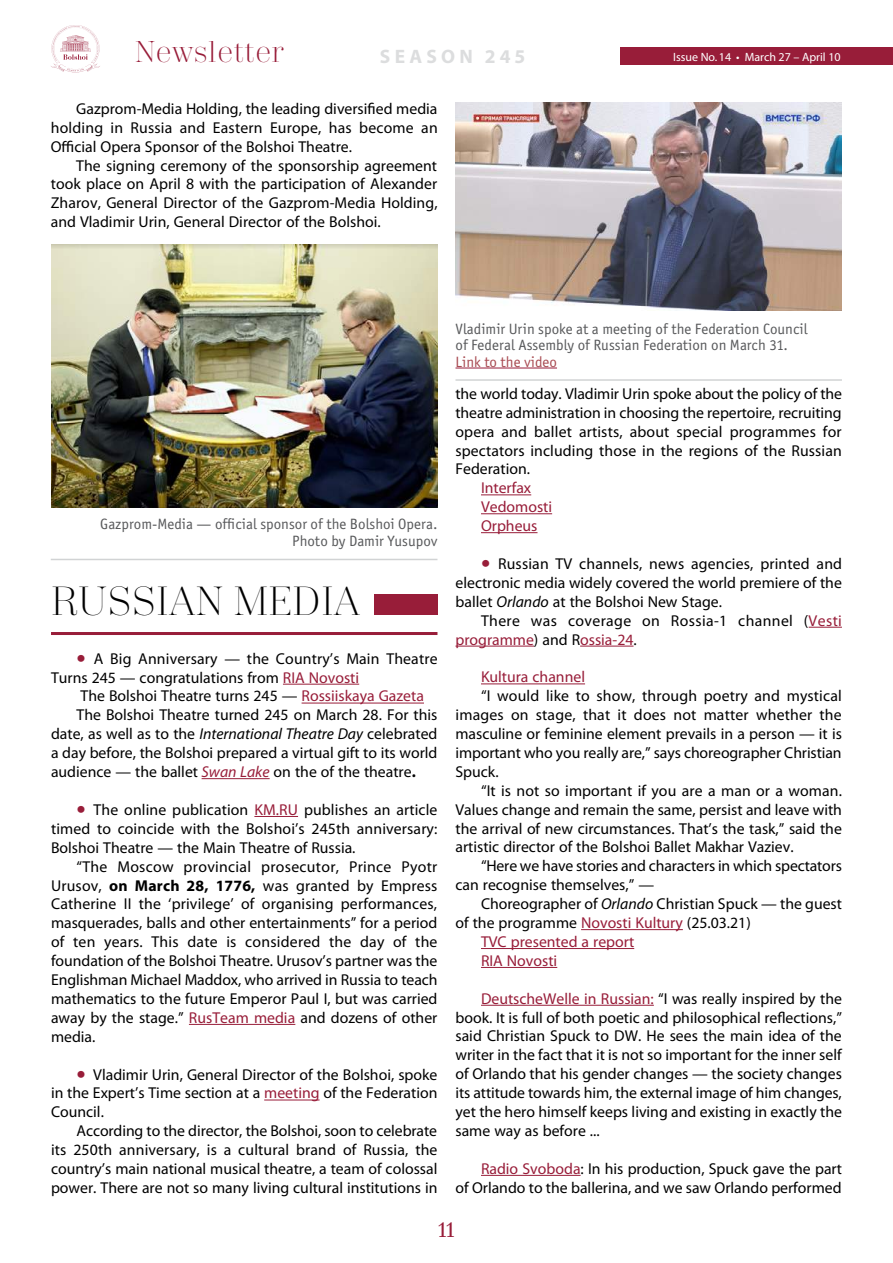
<style>
.page{position:relative;width:893px;height:1263px;background:#fff}
.page>*{position:absolute;margin:0;border:0;box-sizing:border-box;transform-origin:0 0}
.t1{font:300 40.5px "Trivia Serif";color:#000}
.t2{font:300 30px "Trivia Serif";color:#981d39}
.t3{font:21px "Trivia Serif 10 Demo";color:#981d39}
.t4{font:700 19.5px "Myriad Pro";letter-spacing:.22em;color:#dcddde}
.t5{font:15.75px/18.9px "Myriad Pro";color:#000;text-align:justify}
.t6{font:15.75px/18.9px "Myriad Pro";color:#981d39}
.t7{font:15.75px/18.9px "Myriad Pro";letter-spacing:.025em;color:#000}
.t8{font:15px/16.5px "Officina Sans Book ITC";color:#58595b;text-align:right}
.t9{font:15px "Officina Sans Book ITC";color:#a84a51}
.t10{font:12px "Myriad Pro";color:#fff}
.s1{font-size:33px;color:#981d39}
.s2{color:#981d39}
.s3{font-style:italic}
.s4{font-style:italic;color:#981d39}
.s5{font-weight:700}
</style>
<div class="page">
<svg style="left:51px;top:25px;width:49px;height:47px"></svg>
<div style="left:621px;top:48px;width:272px;height:17px;background:#981d39"></div>
<hr style="left:51px;top:632px;width:386px;height:3px;background:#981d39">
<hr style="left:283px;top:684px;width:76px;height:1px;background:#981d39">
<hr style="left:302px;top:703px;width:122px;height:1px;background:#981d39">
<hr style="left:202px;top:778px;width:68px;height:1px;background:#981d39">
<hr style="left:254px;top:816px;width:44px;height:1px;background:#981d39">
<hr style="left:189px;top:1024px;width:106px;height:1px;background:#981d39">
<hr style="left:264px;top:1099px;width:56px;height:1px;background:#981d39">
<img style="left:51px;top:244px;width:386px;height:263px">
<hr style="left:51px;top:559px;width:386px;height:1px;background:#d1d3d4">
<hr style="left:481px;top:494px;width:50px;height:1px;background:#981d39">
<hr style="left:481px;top:513px;width:71px;height:1px;background:#981d39">
<hr style="left:481px;top:532px;width:56px;height:1px;background:#981d39">
<hr style="left:809px;top:627px;width:33px;height:1px;background:#981d39">
<hr style="left:455px;top:646px;width:79px;height:1px;background:#981d39">
<hr style="left:580px;top:646px;width:53px;height:1px;background:#981d39">
<hr style="left:481px;top:683px;width:104px;height:1px;background:#981d39">
<hr style="left:581px;top:929px;width:102px;height:1px;background:#981d39">
<hr style="left:481px;top:948px;width:153px;height:1px;background:#981d39">
<hr style="left:481px;top:967px;width:76px;height:1px;background:#981d39">
<hr style="left:481px;top:1005px;width:173px;height:1px;background:#981d39">
<hr style="left:481px;top:1175px;width:100px;height:1px;background:#981d39">
<img style="left:455px;top:102px;width:387px;height:209px">
<hr style="left:455px;top:379px;width:387px;height:2px;background:#d1d3d4">
<hr style="left:455px;top:368px;width:102px;height:1px;background:#981d39">
<div style="left:374px;top:594px;width:63px;height:20px;background:#981d39"></div>
<h2 class="t2" style="left:135px;top:36px;width:150px">Newsletter</h2>
<p class="t4" style="left:380px;top:44px;width:147px">SEASON 245</p>
<p class="t10" style="left:673px;top:49px;width:169px">Issue No.14 • March 27 – April 10</p>
<p class="t5" style="left:51px;top:99px;width:388px;text-indent:26px">Gazprom-Media Holding, the leading diversified media holding in Russia and Eastern Europe, has become an Official Opera Sponsor of the Bolshoi Theatre.</p>
<p class="t5" style="left:51px;top:156px;width:388px;text-indent:26px">The signing ceremony of the sponsorship agreement took place on April 8 with the participation of Alexander Zharov, General Director of the Gazprom-Media Holding, and Vladimir Urin, General Director of the Bolshoi.</p>
<p class="t8" style="left:100px;top:516px;width:339px">Gazprom-Media — official sponsor of the Bolshoi Opera.<br>Photo by Damir Yusupov</p>
<h1 class="t1" style="left:51px;top:580px;width:311px">RUSSIAN MEDIA</h1>
<p class="t5" style="left:51px;top:649px;width:388px;text-indent:26px"><span class="s1">•</span> A Big Anniversary — the Country’s Main Theatre<br>Turns 245 — congratulations from <span class="s2">RIA Novosti</span></p>
<p class="t5" style="left:81px;top:686px;width:345px">The Bolshoi Theatre turns 245 — <span class="s2">Rossiiskaya Gazeta</span></p>
<p class="t5" style="left:77px;top:705px;width:362px">The Bolshoi Theatre turned 245 on March 28. For this</p>
<p class="t5" style="left:51px;top:724px;width:388px">date, as well as to the <span class="s3">International Theatre Day</span> celebrated</p>
<p class="t5" style="left:51px;top:743px;width:388px">a day before, the Bolshoi prepared a virtual gift to its world</p>
<p class="t5" style="left:51px;top:762px;width:366px">audience — the ballet <span class="s4">Swan Lake</span> on the of the theatre<span class="s5">.</span></p>
<p class="t5" style="left:51px;top:800px;width:388px;text-indent:26px"><span class="s1">•</span> The online publication <span class="s2">KM.RU</span> publishes an article timed to coincide with the Bolshoi’s 245th anniversary:<br>Bolshoi Theatre — the Main Theatre of Russia.</p>
<p class="t5" style="left:51px;top:857px;width:388px;text-indent:26px">“The Moscow provincial prosecutor, Prince Pyotr Urusov, <span class="s5">on March 28, 1776,</span> was granted by Empress Catherine II the ‘privilege’ of organising performances, masquerades, balls and other entertainments” for a period of ten years. This date is considered the day of the foundation of the Bolshoi Theatre. Urusov’s partner was the Englishman Michael Maddox, who arrived in Russia to teach mathematics to the future Emperor Paul I, but was carried away by the stage.” <span class="s2">RusTeam media</span> and dozens of other media.</p>
<p class="t5" style="left:51px;top:1064px;width:388px;text-indent:26px"><span class="s1">•</span> Vladimir Urin, General Director of the Bolshoi, spoke in the Expert’s Time section at a <span class="s2">meeting</span> of the Federation Council.</p>
<p class="t5" style="left:51px;top:1121px;width:388px;text-indent:26px">According to the director, the Bolshoi, soon to celebrate its 250th anniversary, is a cultural brand of Russia, the country’s main national musical theatre, a team of colossal power. There are not so many living cultural institutions in</p>
<p class="t8" style="left:455px;top:320px;width:354px;text-align:left">Vladimir Urin spoke at a meeting of the Federation Council of Federal Assembly of Russian Federation on March 31.</p>
<p class="t9" style="left:455px;top:353px;width:103px">Link to the video</p>
<p class="t5" style="left:455px;top:384px;width:388px">the world today. Vladimir Urin spoke about the policy of the theatre administration in choosing the repertoire, recruiting opera and ballet artists, about special programmes for spectators including those in the regions of the Russian Federation.</p>
<p class="t6" style="left:481px;top:478px;width:73px">Interfax<br>Vedomosti<br>Orpheus</p>
<p class="t5" style="left:455px;top:554px;width:388px;text-indent:26px"><span class="s1">•</span> Russian TV channels, news agencies, printed and electronic media widely covered the world premiere of the ballet <span class="s3">Orlando</span> at the Bolshoi New Stage.</p>
<p class="t7" style="left:455px;top:611px;width:388px;text-indent:26px">There was coverage on Rossia-1 channel (<span class="s2">Vesti programme</span>) and R<span class="s2">ossia-24</span>.</p>
<p class="t6" style="left:481px;top:667px;width:106px">Kultura channel</p>
<p class="t5" style="left:455px;top:686px;width:388px;text-indent:26px">“I would like to show, through poetry and mystical images on stage, that it does not matter whether the masculine or feminine element prevails in a person — it is important who you really are,” says choreographer Christian Spuck.</p>
<p class="t5" style="left:455px;top:781px;width:388px;text-indent:26px">“It is not so important if you are a man or a woman.<br>Values change and remain the same, persist and leave with the arrival of new circumstances. That’s the task,” said the artistic director of the Bolshoi Ballet Makhar Vaziev.</p>
<p class="t5" style="left:455px;top:856px;width:388px;text-indent:26px">“Here we have stories and characters in which spectators can recognise themselves,” —</p>
<p class="t5" style="left:481px;top:894px;width:362px">Choreographer of <span class="s3">Orlando</span> Christian Spuck — the guest</p>
<p class="t5" style="left:455px;top:913px;width:297px">of the programme <span class="s2">Novosti Kultury</span> (25.03.21)</p>
<p class="t6" style="left:481px;top:932px;width:155px">ТVC presented a report</p>
<p class="t6" style="left:481px;top:951px;width:78px">RIA Novosti</p>
<p class="t5" style="left:455px;top:989px;width:388px;text-indent:26px"><span class="s2">DeutscheWelle in Russian:</span> “I was really inspired by the book. It is full of both poetic and philosophical reflections,” said Christian Spuck to DW. He sees the main idea of the writer in the fact that it is not so important for the inner self of Orlando that his gender changes — the society changes its attitude towards him, the external image of him changes, yet the hero himself keeps living and existing in exactly the same way as before ...</p>
<p class="t5" style="left:455px;top:1159px;width:388px;text-align:right"><span class="s2">Radio Svoboda</span>: In his production, Spuck gave the part<br>of Orlando to the ballerina, and we saw Orlando performed</p>
<h3 class="t3" style="left:439px;top:1217px;width:17px">11</h3>
</div>
